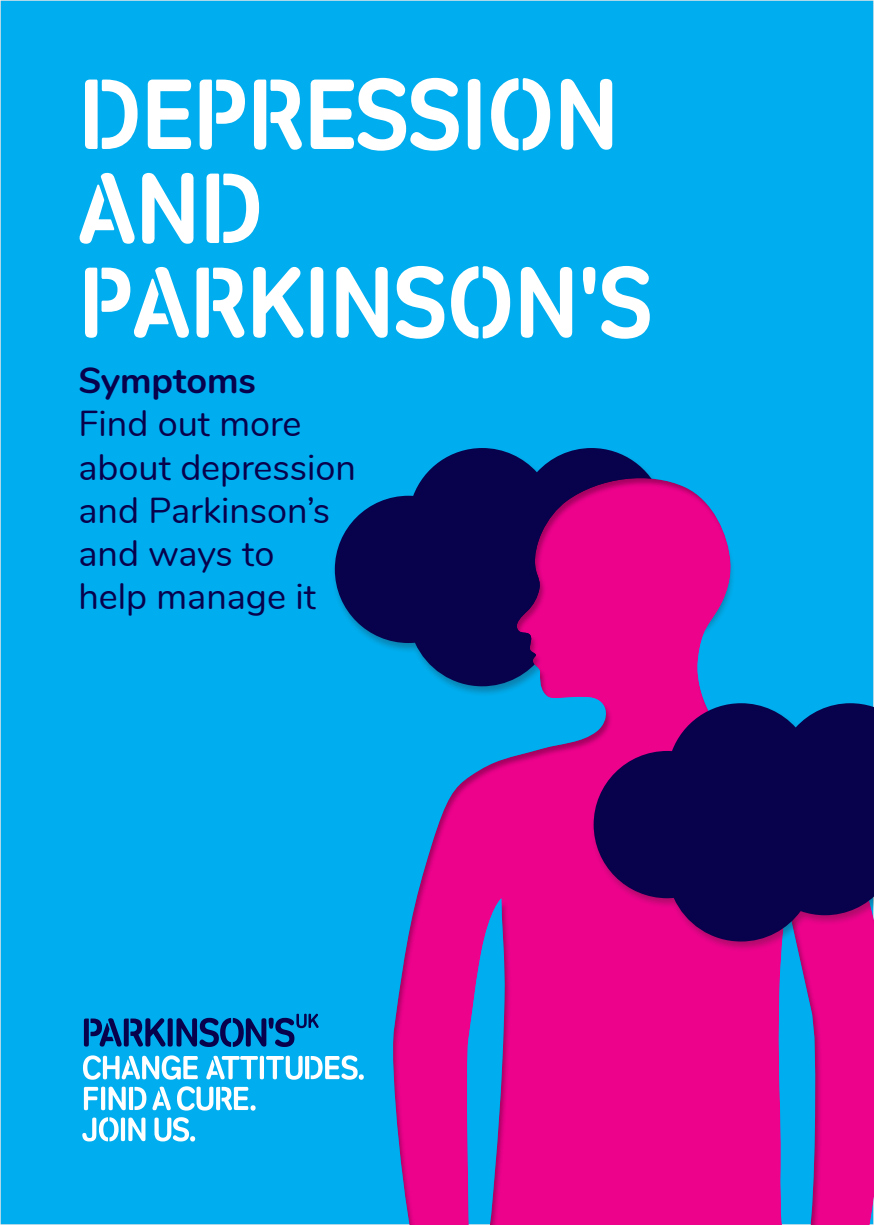
<style>
.page{position:relative;width:874px;height:1225px;background:#fff}
.page>*{position:absolute;margin:0;border:0;box-sizing:border-box;transform-origin:0 0}
.t1{font:100px/94px "Parkinsons UK Stencil";color:#fff}
.t2{font:36px/43.2px "Nunito";color:#08014c}
.t3{font:700 36px "Nunito";color:#08014c}
</style>
<div class="page">
<div style="left:0;top:0;width:873px;height:1224px;background:#00aeef"></div>
<svg style="left:334px;top:448px;width:318px;height:200px;fill:#08014c"></svg>
<div style="left:389px;top:477px;width:484px;height:748px;background:#231f20;opacity:.35"></div>
<div style="left:590px;top:702px;width:283px;height:250px;background:#231f20;opacity:.3"></div>
<svg style="left:593px;top:703px;width:280px;height:238px;background:#37055c"></svg>
<svg style="left:83px;top:1055px;width:115px;height:24px"></svg>
<svg style="left:206px;top:1055px;width:157px;height:24px"></svg>
<svg style="left:84px;top:1086px;width:62px;height:24px"></svg>
<svg style="left:152px;top:1086px;width:19px;height:24px"></svg>
<svg style="left:177px;top:1086px;width:78px;height:24px"></svg>
<svg style="left:82px;top:1117px;width:63px;height:24px"></svg>
<svg style="left:154px;top:1117px;width:41px;height:24px"></svg>
<svg style="left:84px;top:1013px;width:234px;height:34px"></svg>
<p class="t1" style="left:78px;top:68px;width:575px">DEPRESSION<br>AND<br>PARKINSON'S</p>
<p class="t3" style="left:78px;top:354px;width:179px">Symptoms</p>
<p class="t2" style="left:78px;top:400px;width:279px">Find out more about depression and Parkinson’s and ways to<br>help manage it</p>
</div>
